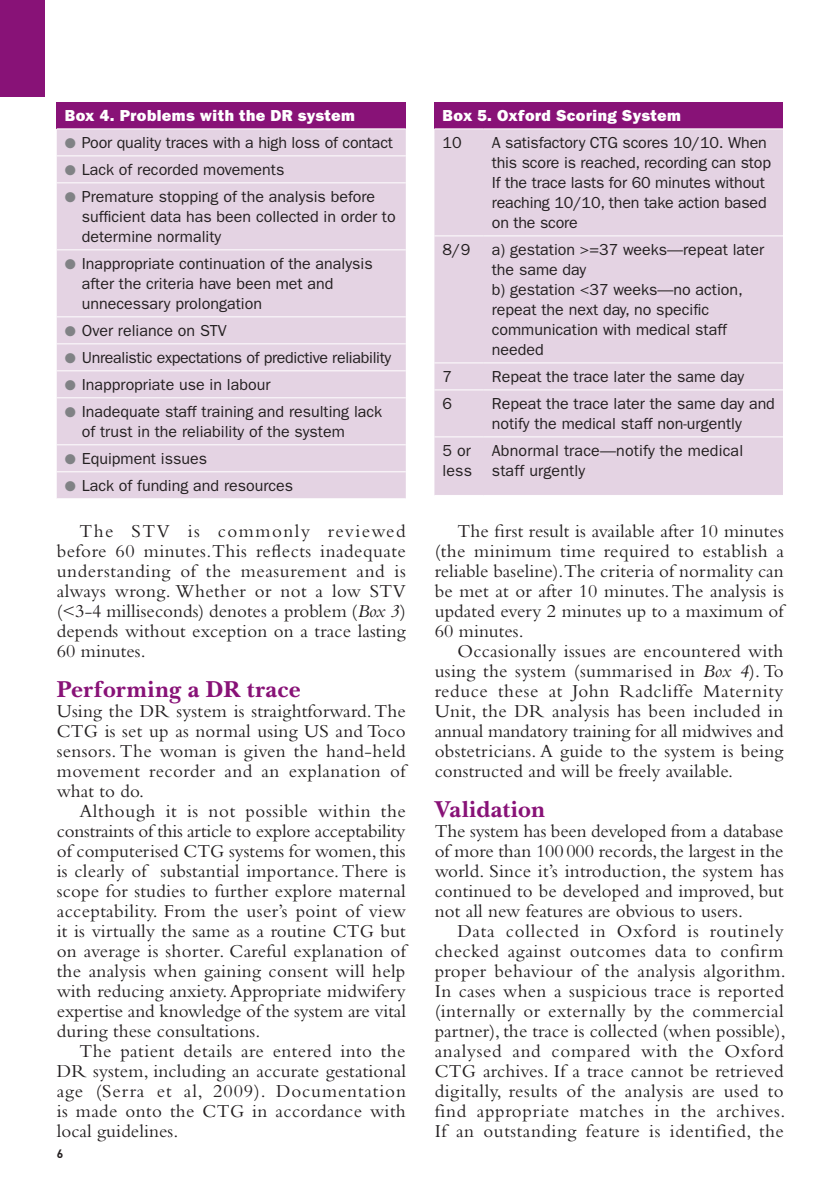
<style>
.page{position:relative;width:840px;height:1191px;background:#fff}
.page>*{position:absolute;margin:0;border:0;box-sizing:border-box;transform-origin:0 0}
.BJM_head_A{font:700 24px "New Baskerville Std";letter-spacing:.01em;color:#881277}
.BJM_body_text{font:19px/20px "Bembo Std";letter-spacing:.005em;color:#231f20;text-align:justify}
.BJM_body_text_no_ind{font:19px/20px "Bembo Std";letter-spacing:.005em;color:#231f20;text-align:justify}
.BJM_box_text{font:16px/20px "ITC Franklin Gothic Std";color:#231f20}
.BJM_table_title{font:16px "ITC Franklin Gothic Std Hvy";letter-spacing:.025em;color:#fff}
.BJM_box_text-2{font:16px "ITC Franklin Gothic Std";letter-spacing:-.02em;color:#231f20}
.t1{font:700 12px "DIN";color:#231f20}
.s1{color:#808285}
.s2{font-style:italic}
</style>
<div class="page">
<div style="left:0;top:0;width:44px;height:97px;background:#881277"></div>
<div style="left:57px;top:102px;width:348px;height:27px;background:#881277"></div>
<div style="left:57px;top:129px;width:348px;height:369px;background:#e4d3e3"></div>
<hr style="left:57px;top:128px;width:348px;height:1px;background:#fff">
<hr style="left:57px;top:155px;width:348px;height:1px;background:#fff">
<hr style="left:57px;top:182px;width:348px;height:1px;background:#fff">
<hr style="left:57px;top:249px;width:348px;height:1px;background:#fff">
<hr style="left:57px;top:316px;width:348px;height:1px;background:#fff">
<hr style="left:57px;top:343px;width:348px;height:1px;background:#fff">
<hr style="left:57px;top:370px;width:348px;height:1px;background:#fff">
<hr style="left:57px;top:397px;width:348px;height:1px;background:#fff">
<hr style="left:57px;top:444px;width:348px;height:1px;background:#fff">
<hr style="left:57px;top:471px;width:348px;height:1px;background:#fff">
<div style="left:434px;top:102px;width:348px;height:27px;background:#881277"></div>
<div style="left:434px;top:129px;width:348px;height:366px;background:#e4d3e3"></div>
<hr style="left:434px;top:128px;width:49px;height:1px;background:#fff">
<hr style="left:483px;top:128px;width:299px;height:1px;background:#fff">
<hr style="left:434px;top:235px;width:49px;height:1px;background:#fff">
<hr style="left:483px;top:235px;width:299px;height:1px;background:#fff">
<hr style="left:434px;top:362px;width:49px;height:1px;background:#fff">
<hr style="left:483px;top:362px;width:299px;height:1px;background:#fff">
<hr style="left:434px;top:389px;width:49px;height:1px;background:#fff">
<hr style="left:483px;top:389px;width:299px;height:1px;background:#fff">
<hr style="left:434px;top:436px;width:49px;height:1px;background:#fff">
<hr style="left:483px;top:436px;width:299px;height:1px;background:#fff">
<p class="BJM_table_title" style="left:65px;top:106px;width:291px">Box 4. Problems with the DR system</p>
<p class="BJM_box_text" style="left:65px;top:133px;width:329px"><span class="s1">●</span> Poor quality traces with a high loss of contact</p>
<p class="BJM_box_text" style="left:65px;top:159px;width:221px"><span class="s1">●</span> Lack of recorded movements</p>
<p class="BJM_box_text" style="left:82px;top:186px;width:315px;text-indent:-17px"><span class="s1">●</span> Premature stopping of the analysis before sufficient data has been collected in order to determine normality</p>
<p class="BJM_box_text" style="left:82px;top:253px;width:292px;text-indent:-17px"><span class="s1">●</span> Inappropriate continuation of the analysis after the criteria have been met and unnecessary prolongation</p>
<p class="BJM_box_text" style="left:65px;top:320px;width:163px"><span class="s1">●</span> Over reliance on STV</p>
<p class="BJM_box_text-2" style="left:65px;top:348px;width:328px"><span class="s1">●</span> Unrealistic expectations of predictive reliability</p>
<p class="BJM_box_text" style="left:65px;top:374px;width:207px"><span class="s1">●</span> Inappropriate use in labour</p>
<p class="BJM_box_text" style="left:82px;top:401px;width:302px;text-indent:-17px"><span class="s1">●</span> Inadequate staff training and resulting lack of trust in the reliability of the system</p>
<p class="BJM_box_text" style="left:65px;top:448px;width:144px"><span class="s1">●</span> Equipment issues</p>
<p class="BJM_box_text" style="left:65px;top:475px;width:230px"><span class="s1">●</span> Lack of funding and resources</p>
<p class="BJM_body_text" style="left:57px;top:520px;width:350px;text-indent:23px">The STV is commonly reviewed before 60 minutes.This reflects inadequate understanding of the measurement and is always wrong. Whether or not a low STV (&lt;3-4 milliseconds) denotes a problem (<span class="s2">Box 3</span>) depends without exception on a trace lasting 60 minutes.</p>
<p class="BJM_head_A" style="left:57px;top:675px;width:245px">Performing a DR trace</p>
<p class="BJM_body_text_no_ind" style="left:57px;top:700px;width:350px">Using the DR system is straightforward. The CTG is set up as normal using US and Toco sensors. The woman is given the hand-held movement recorder and an explanation of what to do.</p>
<p class="BJM_body_text" style="left:57px;top:800px;width:350px;text-indent:23px">Although it is not possible within the constraints of this article to explore acceptability of computerised CTG systems for women, this is clearly of substantial importance. There is scope for studies to further explore maternal acceptability. From the user’s point of view it is virtually the same as a routine CTG but on average is shorter. Careful explanation of the analysis when gaining consent will help with reducing anxiety. Appropriate midwifery expertise and knowledge of the system are vital during these consultations.</p>
<p class="BJM_body_text" style="left:57px;top:1040px;width:350px;text-indent:23px">The patient details are entered into the DR system, including an accurate gestational age (Serra et al, 2009). Documentation is made onto the CTG in accordance with local guidelines.</p>
<p class="t1" style="left:57px;top:1145px;width:8px">6</p>
<p class="BJM_table_title" style="left:442px;top:106px;width:240px">Box 5. Oxford Scoring System</p>
<p class="BJM_box_text" style="left:442px;top:133px;width:21px">10</p>
<p class="BJM_box_text" style="left:491px;top:133px;width:280px">A satisfactory CTG scores 10/10. When this score is reached, recording can stop If the trace lasts for 60 minutes without reaching 10/10, then take action based on the score</p>
<p class="BJM_box_text" style="left:442px;top:239px;width:29px">8/9</p>
<p class="BJM_box_text" style="left:491px;top:239px;width:273px">a) gestation &gt;=37 weeks—repeat later the same day<br>b) gestation &lt;37 weeks—no action, repeat the next day, no specific communication with medical staff needed</p>
<p class="BJM_box_text" style="left:442px;top:366px;width:11px">7</p>
<p class="BJM_box_text" style="left:491px;top:366px;width:254px">Repeat the trace later the same day</p>
<p class="BJM_box_text" style="left:442px;top:393px;width:11px">6</p>
<p class="BJM_box_text" style="left:491px;top:393px;width:284px">Repeat the trace later the same day and notify the medical staff non-urgently</p>
<p class="BJM_box_text" style="left:442px;top:440px;width:31px">5 or less</p>
<p class="BJM_box_text" style="left:491px;top:440px;width:253px">Abnormal trace—notify the medical staff urgently</p>
<p class="BJM_body_text" style="left:434px;top:520px;width:350px;text-indent:23px">The first result is available after 10 minutes (the minimum time required to establish a reliable baseline).The criteria of normality can be met at or after 10 minutes. The analysis is updated every 2 minutes up to a maximum of 60 minutes.</p>
<p class="BJM_body_text" style="left:434px;top:640px;width:350px;text-indent:23px">Occasionally issues are encountered with using the system (summarised in <span class="s2">Box 4</span>). To reduce these at John Radcliffe Maternity Unit, the DR analysis has been included in annual mandatory training for all midwives and obstetricians. A guide to the system is being constructed and will be freely available.</p>
<p class="BJM_head_A" style="left:434px;top:795px;width:112px">Validation</p>
<p class="BJM_body_text_no_ind" style="left:434px;top:820px;width:350px">The system has been developed from a database of more than 100 000 records, the largest in the world. Since it’s introduction, the system has continued to be developed and improved, but not all new features are obvious to users.</p>
<p class="BJM_body_text" style="left:434px;top:920px;width:352px;text-indent:23px">Data collected in Oxford is routinely checked against outcomes data to confirm proper behaviour of the analysis algorithm.<br>In cases when a suspicious trace is reported (internally or externally by the commercial partner), the trace is collected (when possible), analysed and compared with the Oxford CTG archives. If a trace cannot be retrieved digitally, results of the analysis are used to find appropriate matches in the archives.<br>If an outstanding feature is identified, the</p>
</div>
